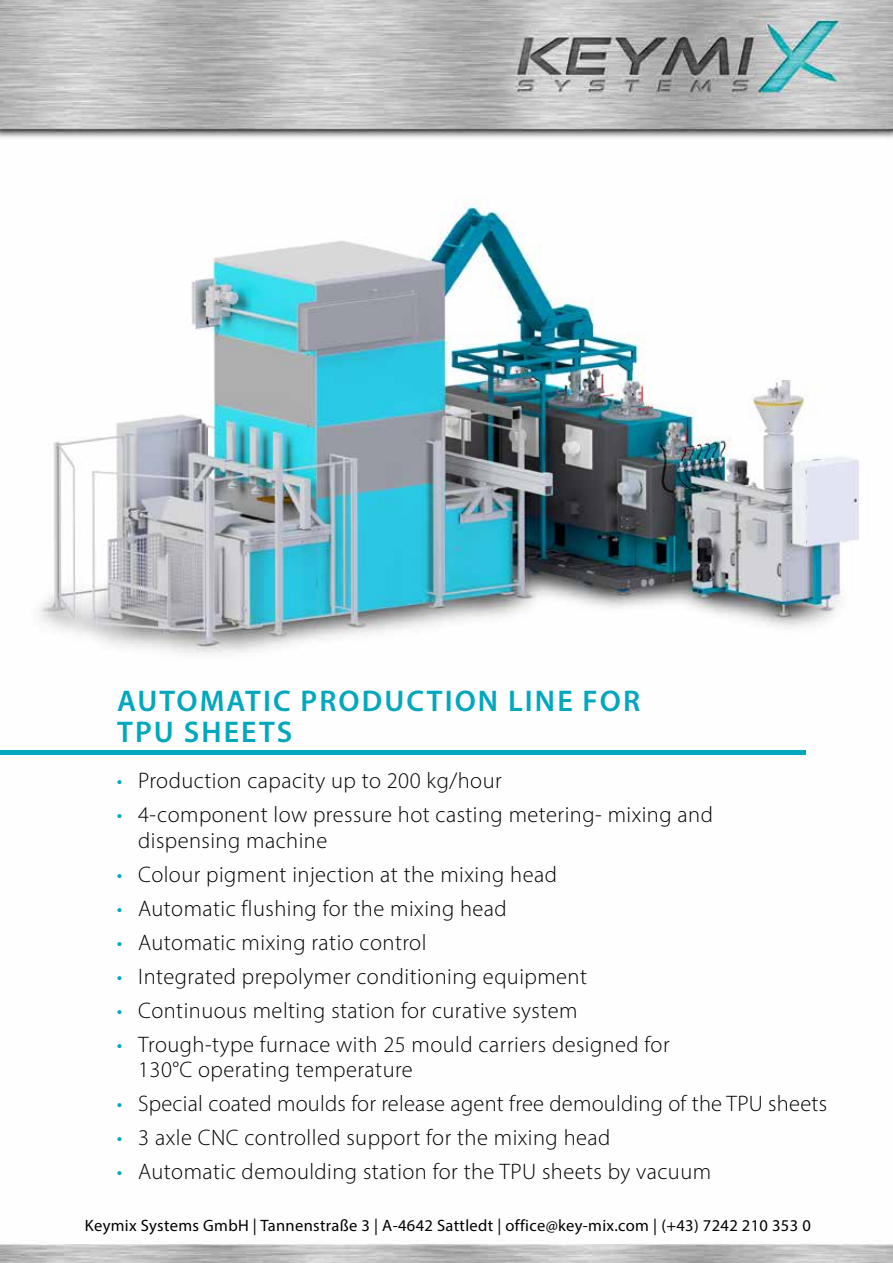
<style>
.page{position:relative;width:893px;height:1263px;background:#fff}
.page>*{position:absolute;margin:0;border:0;box-sizing:border-box;transform-origin:0 0}
.t1{font:600 30px/31.5px "Myriad Pro";letter-spacing:.07em;color:#00a7bd}
.t2{font:300 22.5px/25.5px "Myriad Pro";letter-spacing:.02em;color:#000}
.t3{font:16.5px "Myriad Pro";letter-spacing:.02em;color:#000}
.s1{color:#00a7bd}
</style>
<div class="page">
<img style="left:0;top:0;width:893px;height:1263px">
<hr style="left:0;top:750px;width:805px;height:4px;background:#00a7bd">
<img style="left:24px;top:196px;width:844px;height:472px">
<h1 class="t1" style="left:117px;top:684px;width:524px">AUTOMATIC PRODUCTION LINE FOR<br>TPU SHEETS</h1>
<p class="t2" style="left:117px;top:768px;width:386px"><span class="s1">•</span> Production capacity up to 200 kg/hour</p>
<p class="t2" style="left:138px;top:802px;width:576px;text-indent:-21px"><span class="s1">•</span> 4-component low pressure hot casting metering- mixing and dispensing machine</p>
<p class="t2" style="left:117px;top:861px;width:442px"><span class="s1">•</span> Colour pigment injection at the mixing head</p>
<p class="t2" style="left:117px;top:895px;width:391px"><span class="s1">•</span> Automatic flushing for the mixing head</p>
<p class="t2" style="left:117px;top:929px;width:311px"><span class="s1">•</span> Automatic mixing ratio control</p>
<p class="t2" style="left:117px;top:963px;width:472px"><span class="s1">•</span> Integrated prepolymer conditioning equipment</p>
<p class="t2" style="left:117px;top:997px;width:462px"><span class="s1">•</span> Continuous melting station for curative system</p>
<p class="t2" style="left:138px;top:1031px;width:533px;text-indent:-21px"><span class="s1">•</span> Trough-type furnace with 25 mould carriers designed for<br>130°C operating temperature</p>
<p class="t2" style="left:117px;top:1091px;width:712px"><span class="s1">•</span> Special coated moulds for release agent free demoulding of the TPU sheets</p>
<p class="t2" style="left:117px;top:1125px;width:495px"><span class="s1">•</span> 3 axle CNC controlled support for the mixing head</p>
<p class="t2" style="left:117px;top:1159px;width:596px"><span class="s1">•</span> Automatic demoulding station for the TPU sheets by vacuum</p>
<p class="t3" style="left:85px;top:1215px;width:727px">Keymix Systems GmbH | Tannenstraße 3 | A-4642 Sattledt | office@key-mix.com | (+43) 7242 210 353 0</p>
</div>
